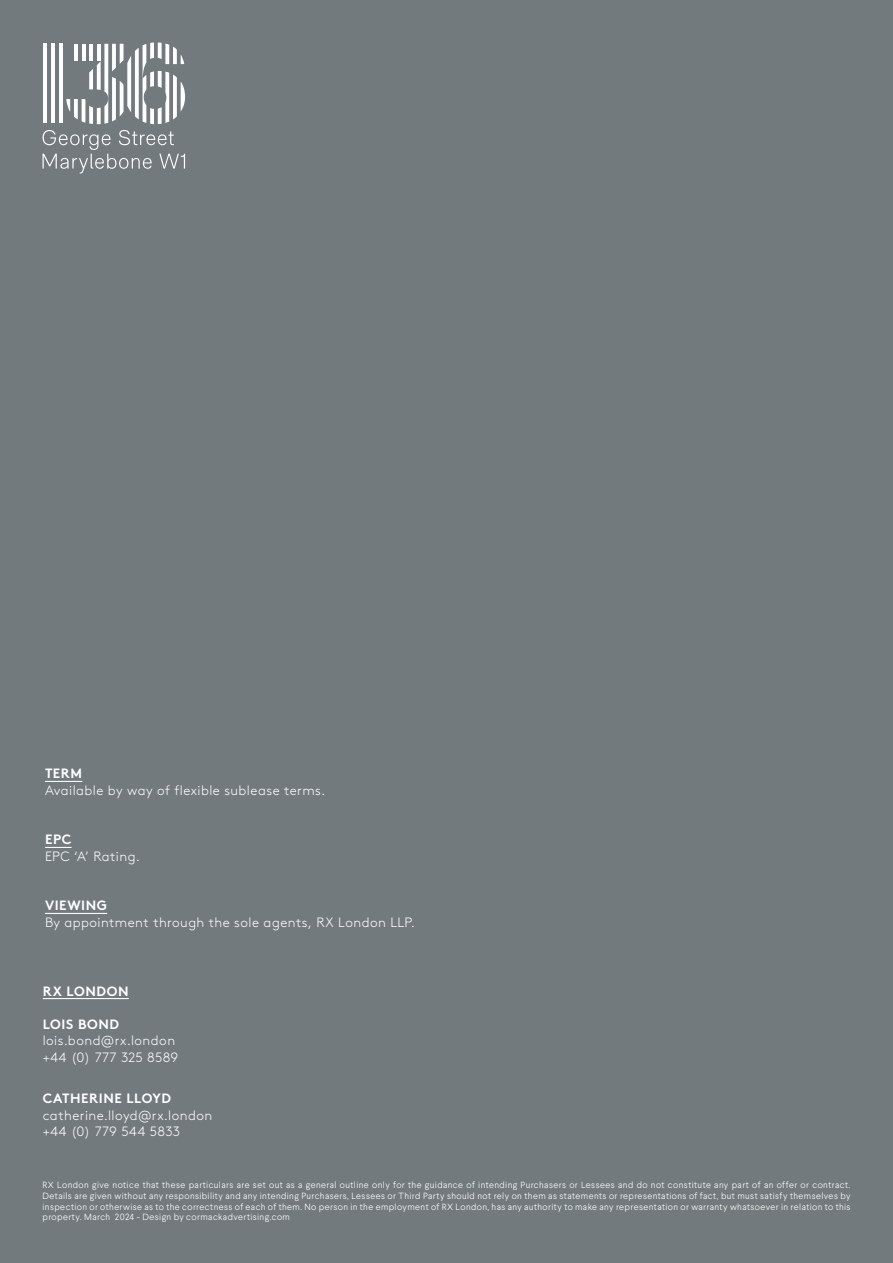
<style>
.page{position:relative;width:893px;height:1263px;background:#fff}
.page>*{position:absolute;margin:0;border:0;box-sizing:border-box;transform-origin:0 0}
.t1{font:300 13.5px/16.5px "Brown Std";letter-spacing:.035em;color:#fff}
.t2{font:700 13.5px "Brown Std";letter-spacing:.045em;color:#fff}
.t3{font:300 9px/10.8px "Larsseit";letter-spacing:.045em;color:#fff;text-align:justify}
</style>
<div class="page">
<div style="left:0;top:0;width:893px;height:1262px;background:#727a7d"></div>
<hr style="left:45px;top:781px;width:37px;height:1px;background:#fff">
<svg style="left:45px;top:847px;width:27px;height:1px"></svg>
<hr style="left:45px;top:913px;width:62px;height:1px;background:#fff">
<hr style="left:43px;top:998px;width:86px;height:1px;background:#fff">
<hr style="left:59px;top:44px;width:4px;height:79px;background:#fff">
<hr style="left:51px;top:44px;width:4px;height:79px;background:#fff">
<svg style="left:66px;top:43px;width:119px;height:81px"></svg>
<hr style="left:43px;top:44px;width:4px;height:79px;background:#fff">
<svg style="left:43px;top:130px;width:142px;height:43px"></svg>
<h1 class="t2" style="left:45px;top:765px;width:39px">TERM</h1>
<h1 class="t1" style="left:45px;top:782px;width:282px">Available by way of flexible sublease terms.</h1>
<h1 class="t2" style="left:45px;top:831px;width:28px">EPC</h1>
<h1 class="t1" style="left:45px;top:848px;width:96px">EPC ‘A’ Rating.</h1>
<h1 class="t2" style="left:45px;top:897px;width:64px">VIEWING</h1>
<h1 class="t1" style="left:45px;top:914px;width:371px">By appointment through the sole agents, RX London LLP.</h1>
<h1 class="t2" style="left:43px;top:982px;width:87px">RX LONDON</h1>
<h1 class="t2" style="left:43px;top:1016px;width:78px">LOIS BOND</h1>
<h1 class="t1" style="left:43px;top:1032px;width:137px">lois.bond@rx.london +44 (0) 777 325 8589</h1>
<h1 class="t2" style="left:43px;top:1090px;width:130px">CATHERINE LLOYD</h1>
<h1 class="t1" style="left:43px;top:1107px;width:171px">catherine.lloyd@rx.london +44 (0) 779 544 5833</h1>
<p class="t3" style="left:43px;top:1179px;width:809px">RX London give notice that these particulars are set out as a general outline only for the guidance of intending Purchasers or Lessees and do not constitute any part of an offer or contract.<br>Details are given without any responsibility and any intending Purchasers, Lessees or Third Party should not rely on them as statements or representations of fact, but must satisfy themselves by inspection or otherwise as to the correctness of each of them. No person in the employment of RX London, has any authority to make any representation or warranty whatsoever in relation to this property. March 2024 - Design by cormackadvertising.com</p>
</div>
